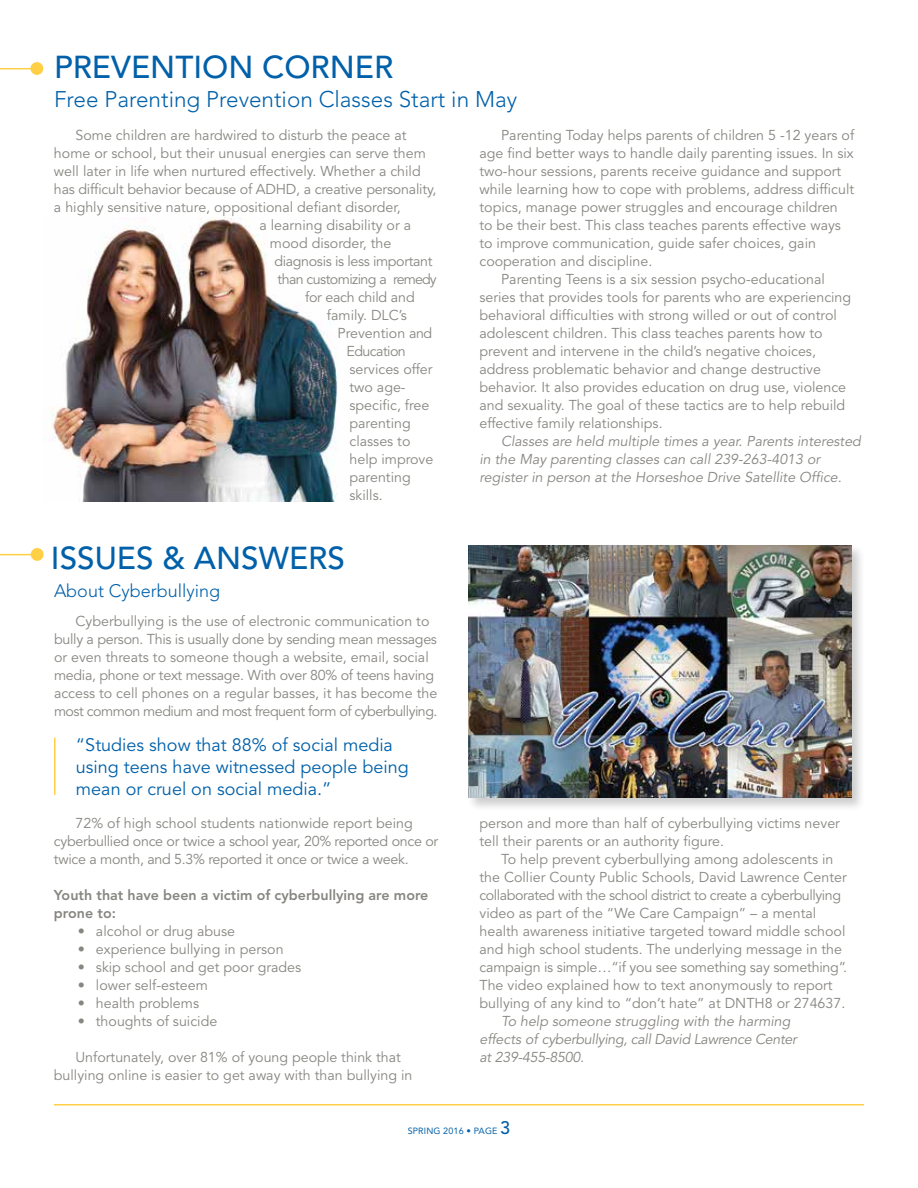
<style>
.page{position:relative;width:918px;height:1188px;background:#fff}
.page>*{position:absolute;margin:0;border:0;box-sizing:border-box;transform-origin:0 0}
.t1{font:500 31.5px "Avenir";color:#0060a9}
.t2{font:300 22.5px "Avenir";color:#0060a9}
.t3{font:18px/21.6px "Avenir";color:#0060a9}
.t4{font:300 18px "Avenir";color:#0060a9}
.t5{font:14.25px/18px "Avenir";color:#878681}
.t6{font:14.25px/18px "Avenir";letter-spacing:-.02em;color:#878681}
.t7{font:italic 14.25px/18px "Avenir";color:#878681}
.t8{font:italic 14.25px/18px "Avenir";letter-spacing:-.02em;color:#878681}
.t9{font:800 14.25px/18px "Avenir";color:#878681}
.t10{font:14.25px "Avenir";letter-spacing:-.04em;color:#878681}
.t11{font:14.25px "Avenir";letter-spacing:-.025em;color:#878681}
.t12{font:9px "Avenir";letter-spacing:.015em;color:#0060a9}
.s1{font-weight:500;font-size:18px}
</style>
<div class="page">
<img style="left:43px;top:217px;width:295px;height:284px">
<hr style="left:54px;top:1104px;width:810px;height:2px;background:#ffd046">
<hr style="left:0;top:554px;width:37px;height:1px;background:#ffd046">
<div style="left:31px;top:548px;width:13px;height:13px;background:#ffd046;border-radius:50%"></div>
<hr style="left:0;top:68px;width:37px;height:1px;background:#ffd046">
<div style="left:30px;top:62px;width:13px;height:13px;background:#ffd046;border-radius:50%"></div>
<hr style="left:54px;top:738px;width:2px;height:57px;background:#ffd046">
<div style="left:467px;top:544px;width:399px;height:268px;background:#000;opacity:.2"></div>
<img style="left:468px;top:545px;width:383px;height:253px">
<h1 class="t1" style="left:54px;top:49px;width:341px">PREVENTION CORNER</h1>
<h2 class="t2" style="left:54px;top:86px;width:465px">Free Parenting Prevention Classes Start in May</h2>
<p class="t5" style="left:76px;top:127px;width:332px">Some children are hardwired to disturb the peace at</p>
<p class="t5" style="left:54px;top:145px;width:373px">home or school, but their unusual energies can serve them</p>
<p class="t5" style="left:54px;top:163px;width:368px">well later in life when nurtured effectively. Whether a child</p>
<p class="t5" style="left:54px;top:181px;width:384px">has difficult behavior because of ADHD, a creative personality,</p>
<p class="t5" style="left:54px;top:199px;width:348px">a highly sensitive nature, oppositional defiant disorder,</p>
<p class="t5" style="left:259px;top:217px;width:153px">a learning disability or a</p>
<p class="t5" style="left:270px;top:235px;width:123px">mood disorder, the</p>
<p class="t11" style="left:275px;top:253px;width:159px">diagnosis is less important</p>
<p class="t10" style="left:278px;top:271px;width:161px">than customizing a remedy</p>
<p class="t6" style="left:305px;top:289px;width:111px">for each child and</p>
<p class="t5" style="left:327px;top:307px;width:81px">family. DLC’s</p>
<p class="t5" style="left:338px;top:325px;width:96px">Prevention and</p>
<p class="t10" style="left:347px;top:343px;width:61px">Education</p>
<p class="t5" style="left:350px;top:361px;width:85px">services offer</p>
<p class="t5" style="left:350px;top:379px;width:58px">two age-</p>
<p class="t5" style="left:350px;top:397px;width:81px">specific, free</p>
<p class="t5" style="left:350px;top:415px;width:63px">parenting</p>
<p class="t5" style="left:350px;top:433px;width:62px">classes to</p>
<p class="t5" style="left:350px;top:451px;width:85px">help improve</p>
<p class="t5" style="left:350px;top:469px;width:63px">parenting</p>
<p class="t5" style="left:350px;top:487px;width:35px">skills.</p>
<h1 class="t1" style="left:51px;top:540px;width:296px">ISSUES &amp; ANSWERS</h1>
<p class="t4" style="left:54px;top:581px;width:168px">About Cyberbullying</p>
<p class="t6" style="left:54px;top:613px;width:385px;text-indent:22px">Cyberbullying is the use of electronic communication to bully a person. This is usually done by sending mean messages or even threats to someone though a website, email, social media, phone or text message. With over 80% of teens having access to cell phones on a regular basses, it has become the most common medium and most frequent form of cyberbullying.</p>
<p class="t3" style="left:76px;top:735px;width:334px">“Studies show that 88% of social media using teens have witnessed people being mean or cruel on social media.”</p>
<p class="t6" style="left:54px;top:815px;width:386px;text-indent:22px">72% of high school students nationwide report being cyberbullied once or twice a school year, 20% reported once or twice a month, and 5.3% reported it once or twice a week.</p>
<p class="t9" style="left:54px;top:886px;width:376px">Youth that have been a victim of cyberbullying are more prone to:</p>
<p class="t5" style="left:78px;top:923px;width:159px">• alcohol or drug abuse</p>
<p class="t5" style="left:78px;top:941px;width:207px">• experience bullying in person</p>
<p class="t5" style="left:78px;top:959px;width:225px">• skip school and get poor grades</p>
<p class="t5" style="left:78px;top:977px;width:131px">• lower self-esteem</p>
<p class="t5" style="left:78px;top:995px;width:123px">• health problems</p>
<p class="t5" style="left:78px;top:1013px;width:141px">• thoughts of suicide</p>
<p class="t5" style="left:54px;top:1049px;width:360px;text-indent:22px">Unfortunately, over 81% of young people think that bullying online is easier to get away with than bullying in</p>
<p class="t5" style="left:501px;top:127px;width:355px">Parenting Today helps parents of children 5 -12 years of</p>
<p class="t5" style="left:480px;top:145px;width:376px">age find better ways to handle daily parenting issues. In six</p>
<p class="t5" style="left:480px;top:163px;width:363px">two-hour sessions, parents receive guidance and support</p>
<p class="t5" style="left:480px;top:181px;width:376px">while learning how to cope with problems, address difficult</p>
<p class="t5" style="left:480px;top:199px;width:360px">topics, manage power struggles and encourage children</p>
<p class="t5" style="left:480px;top:217px;width:363px">to be their best. This class teaches parents effective ways</p>
<p class="t5" style="left:480px;top:235px;width:338px">to improve communication, guide safer choices, gain</p>
<p class="t5" style="left:480px;top:253px;width:174px">cooperation and discipline.</p>
<p class="t5" style="left:501px;top:271px;width:325px">Parenting Teens is a six session psycho-educational</p>
<p class="t5" style="left:480px;top:289px;width:373px">series that provides tools for parents who are experiencing</p>
<p class="t5" style="left:480px;top:307px;width:359px">behavioral difficulties with strong willed or out of control</p>
<p class="t5" style="left:480px;top:325px;width:345px">adolescent children. This class teaches parents how to</p>
<p class="t5" style="left:480px;top:343px;width:338px">prevent and intervene in the child’s negative choices,</p>
<p class="t5" style="left:480px;top:361px;width:343px">address problematic behavior and change destructive</p>
<p class="t5" style="left:480px;top:379px;width:368px">behavior. It also provides education on drug use, violence</p>
<p class="t5" style="left:480px;top:397px;width:367px">and sexuality. The goal of these tactics are to help rebuild</p>
<p class="t5" style="left:480px;top:415px;width:185px">effective family relationships.</p>
<p class="t7" style="left:480px;top:433px;width:383px;text-indent:22px">Classes are held multiple times a year. Parents interested in the May parenting classes can call 239-263-4013 or register in person at the Horseshoe Drive Satellite Office.</p>
<p class="t5" style="left:480px;top:815px;width:362px">person and more than half of cyberbullying victims never tell their parents or an authority figure.</p>
<p class="t5" style="left:480px;top:851px;width:369px;text-indent:22px">To help prevent cyberbullying among adolescents in the Collier County Public Schools, David Lawrence Center collaborated with the school district to create a cyberbullying video as part of the “We Care Campaign” – a mental health awareness initiative targeted toward middle school and high school students. The underlying message in the campaign is simple…“if you see something say something”.<br>The video explained how to text anonymously to report bullying of any kind to “don’t hate” at DNTH8 or 274637.</p>
<p class="t8" style="left:480px;top:1013px;width:319px;text-indent:22px">To help someone struggling with the harming effects of cyberbullying, call David Lawrence Center at 239-455-8500.</p>
<p class="t12" style="left:408px;top:1126px;width:104px">SPRING 2016 • PAGE <span class="s1">3</span></p>
</div>
